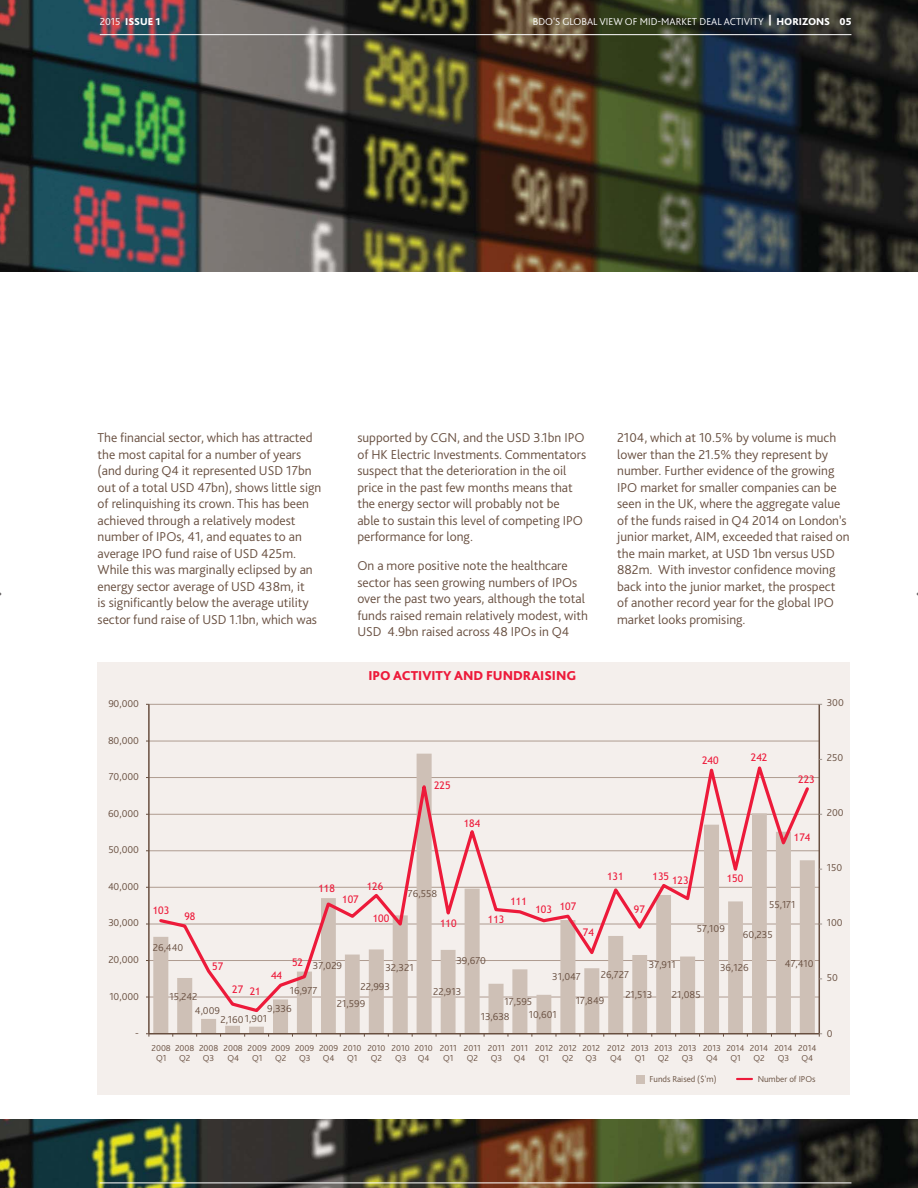
<style>
.page{position:relative;width:918px;height:1188px;background:#fff}
.page>*{position:absolute;margin:0;border:0;box-sizing:border-box;transform-origin:0 0}
.t1{font:300 13.5px/16.5px "Bliss Pro";color:#684f40}
.t2{font:800 13.5px "Bliss Pro";color:#ed1a3a}
.t3{font:300 10.5px/14.1px "Bliss Pro";color:#684f40}
.t4{font:10.5px "Trebuchet MS";color:#ed1a3a}
.t5{font:300 10.5px "Bliss Pro";color:#fff}
.t6{font:800 10.5px "Bliss Pro";color:#fff}
.t7{font:300 9px/10.5px "Bliss Pro";color:#684f40;text-align:center}
.t8{font:300 9px "Bliss Pro";color:#695141}
.s1{font-weight:300}
.s2{font-weight:800}
</style>
<div class="page">
<img style="left:0;top:0;width:918px;height:1188px">
<div style="left:0;top:273px;width:918px;height:846px;background:#fff"></div>
<hr style="left:100px;top:1183px;width:751px;height:1px;background:#fff">
<hr style="left:100px;top:34px;width:751px;height:1px;background:#fff">
<div style="left:97px;top:662px;width:753px;height:432px;background:#f4efec"></div>
<hr style="left:149px;top:704px;width:670px;height:1px;background:#af9c90">
<hr style="left:149px;top:741px;width:670px;height:1px;background:#af9c90">
<hr style="left:149px;top:777px;width:670px;height:1px;background:#af9c90">
<hr style="left:149px;top:814px;width:670px;height:1px;background:#af9c90">
<hr style="left:149px;top:851px;width:670px;height:1px;background:#af9c90">
<hr style="left:149px;top:887px;width:670px;height:1px;background:#af9c90">
<hr style="left:149px;top:924px;width:670px;height:1px;background:#af9c90">
<hr style="left:149px;top:960px;width:670px;height:1px;background:#af9c90">
<hr style="left:149px;top:997px;width:670px;height:1px;background:#af9c90">
<svg style="left:153px;top:754px;width:662px;height:279px;fill:#cec0b6"></svg>
<hr style="left:819px;top:704px;width:1px;height:330px;background:#684f40">
<hr style="left:148px;top:704px;width:2px;height:330px;background:#684f40">
<hr style="left:149px;top:1033px;width:670px;height:1px;background:#684f40">
<svg style="left:157px;top:755px;width:655px;height:259px"></svg>
<svg style="left:737px;top:1078px;width:15px;height:2px"></svg>
<div style="left:636px;top:1075px;width:8px;height:8px;background:#cec0b6"></div>
<p class="t6" style="left:100px;top:15px;width:62px"><span class="s1">2015</span> ISSUE 1</p>
<p class="t5" style="left:533px;top:17px;width:320px">BDO'S GLOBAL VIEW OF MID-MARKET DEAL ACTIVITY <span class="s2">| HORIZONS 05</span></p>
<p class="t1" style="left:98px;top:431px;width:225px">The financial sector, which has attracted the most capital for a number of years (and during Q4 it represented USD 17bn out of a total USD 47bn), shows little sign of relinquishing its crown. This has been achieved through a relatively modest number of IPOs, 41, and equates to an average IPO fund raise of USD 425m.<br>While this was marginally eclipsed by an energy sector average of USD 438m, it<br>is significantly below the average utility sector fund raise of USD 1.1bn, which was</p>
<p class="t1" style="left:357px;top:431px;width:230px">supported by CGN, and the USD 3.1bn IPO of HK Electric Investments. Commentators suspect that the deterioration in the oil price in the past few months means that the energy sector will probably not be<br>able to sustain this level of competing IPO performance for long.</p>
<p class="t1" style="left:357px;top:559px;width:232px">On a more positive note the healthcare sector has seen growing numbers of IPOs over the past two years, although the total funds raised remain relatively modest, with USD 4.9bn raised across 48 IPOs in Q4</p>
<p class="t3" style="left:108px;top:697px;width:32px">90,000</p>
<p class="t3" style="left:108px;top:734px;width:32px">80,000</p>
<p class="t3" style="left:109px;top:771px;width:32px">70,000</p>
<p class="t3" style="left:108px;top:807px;width:32px">60,000</p>
<p class="t3" style="left:109px;top:844px;width:32px">50,000</p>
<p class="t2" style="left:368px;top:668px;width:209px">IPO ACTIVITY AND FUNDRAISING</p>
<p class="t4" style="left:434px;top:779px;width:18px">225</p>
<p class="t4" style="left:464px;top:817px;width:18px">184</p>
<p class="t1" style="left:617px;top:431px;width:234px">2104, which at 10.5% by volume is much lower than the 21.5% they represent by number. Further evidence of the growing IPO market for smaller companies can be seen in the UK, where the aggregate value of the funds raised in Q4 2014 on London’s junior market, AIM, exceeded that raised on the main market, at USD 1bn versus USD 882m. With investor confidence moving back into the junior market, the prospect of another record year for the global IPO market looks promising.</p>
<p class="t4" style="left:702px;top:754px;width:18px">240</p>
<p class="t4" style="left:751px;top:751px;width:18px">242</p>
<p class="t3" style="left:827px;top:697px;width:19px">300</p>
<p class="t4" style="left:798px;top:773px;width:18px">223</p>
<p class="t4" style="left:794px;top:831px;width:18px">174</p>
<p class="t3" style="left:827px;top:752px;width:18px">250</p>
<p class="t3" style="left:827px;top:807px;width:18px">200</p>
<p class="t3" style="left:108px;top:880px;width:32px">40,000</p>
<p class="t3" style="left:108px;top:917px;width:32px">30,000</p>
<p class="t3" style="left:109px;top:953px;width:32px">20,000</p>
<p class="t3" style="left:110px;top:990px;width:31px">10,000</p>
<p class="t4" style="left:653px;top:872px;width:37px">135 123</p>
<p class="t4" style="left:607px;top:871px;width:18px">131</p>
<p class="t4" style="left:727px;top:872px;width:18px">150</p>
<p class="t4" style="left:367px;top:880px;width:18px">126</p>
<p class="t4" style="left:373px;top:913px;width:18px">100</p>
<p class="t4" style="left:318px;top:882px;width:18px">118</p>
<p class="t3" style="left:408px;top:887px;width:31px">76,558</p>
<p class="t4" style="left:342px;top:893px;width:18px">107</p>
<p class="t4" style="left:510px;top:895px;width:18px">111</p>
<p class="t3" style="left:769px;top:898px;width:28px">55,171</p>
<p class="t4" style="left:535px;top:902px;width:42px">103 107</p>
<p class="t4" style="left:634px;top:903px;width:13px">97</p>
<p class="t4" style="left:153px;top:904px;width:18px">103</p>
<p class="t4" style="left:184px;top:911px;width:13px">98</p>
<p class="t4" style="left:488px;top:913px;width:18px">113</p>
<p class="t4" style="left:440px;top:917px;width:18px">110</p>
<p class="t3" style="left:697px;top:923px;width:30px">57,109</p>
<p class="t3" style="left:720px;top:961px;width:30px">36,126</p>
<p class="t4" style="left:583px;top:926px;width:13px">74</p>
<p class="t3" style="left:743px;top:928px;width:31px">60,235</p>
<p class="t3" style="left:153px;top:941px;width:32px">26,440</p>
<p class="t3" style="left:456px;top:955px;width:31px">39,670</p>
<p class="t4" style="left:292px;top:956px;width:13px">52</p>
<p class="t3" style="left:785px;top:958px;width:30px">47,410</p>
<p class="t3" style="left:649px;top:958px;width:28px">37,911</p>
<p class="t3" style="left:672px;top:989px;width:30px">21,085</p>
<p class="t3" style="left:313px;top:960px;width:31px">37,029</p>
<p class="t3" style="left:337px;top:997px;width:30px">21,599</p>
<p class="t4" style="left:212px;top:960px;width:13px">57</p>
<p class="t3" style="left:385px;top:961px;width:30px">32,321</p>
<p class="t3" style="left:625px;top:966px;width:28px;line-height:19.5px;text-indent:-25px">26,727<br>21,513</p>
<p class="t4" style="left:271px;top:969px;width:13px">44</p>
<p class="t3" style="left:552px;top:971px;width:30px">31,047</p>
<p class="t3" style="left:576px;top:995px;width:30px">17,849</p>
<p class="t3" style="left:361px;top:981px;width:31px">22,993</p>
<p class="t4" style="left:232px;top:984px;width:30px">27 21</p>
<p class="t3" style="left:290px;top:985px;width:29px">16,977</p>
<p class="t3" style="left:433px;top:985px;width:30px">22,913</p>
<p class="t3" style="left:195px;top:990px;width:27px;text-indent:-26px">15,242<br>4,009</p>
<p class="t3" style="left:529px;top:996px;width:30px;line-height:12.8px;text-indent:-24px">17,595<br>10,601</p>
<p class="t3" style="left:267px;top:1002px;width:26px">9,336</p>
<p class="t3" style="left:481px;top:1011px;width:30px">13,638</p>
<p class="t3" style="left:220px;top:1013px;width:48px">2,160 1,901</p>
<p class="t3" style="left:827px;top:862px;width:17px">150</p>
<p class="t3" style="left:827px;top:917px;width:17px">100</p>
<p class="t3" style="left:827px;top:972px;width:13px">50</p>
<p class="t3" style="left:135px;top:1027px;width:5px">-</p>
<p class="t3" style="left:827px;top:1027px;width:7px">0</p>
<p class="t7" style="left:152px;top:1043px;width:21px">2008<br>Q1</p>
<p class="t7" style="left:175px;top:1043px;width:21px">2008<br>Q2</p>
<p class="t7" style="left:199px;top:1043px;width:21px">2008<br>Q3</p>
<p class="t7" style="left:223px;top:1043px;width:21px">2008<br>Q4</p>
<p class="t7" style="left:248px;top:1043px;width:21px">2009<br>Q1</p>
<p class="t7" style="left:271px;top:1043px;width:21px">2009<br>Q2</p>
<p class="t7" style="left:295px;top:1043px;width:21px">2009<br>Q3</p>
<p class="t7" style="left:319px;top:1043px;width:21px">2009<br>Q4</p>
<p class="t7" style="left:343px;top:1043px;width:20px">2010<br>Q1</p>
<p class="t7" style="left:367px;top:1043px;width:20px">2010<br>Q2</p>
<p class="t7" style="left:392px;top:1043px;width:20px">2010<br>Q3</p>
<p class="t7" style="left:415px;top:1043px;width:20px">2010<br>Q4</p>
<p class="t7" style="left:440px;top:1043px;width:18px">2011<br>Q1</p>
<p class="t7" style="left:464px;top:1043px;width:18px">2011<br>Q2</p>
<p class="t7" style="left:488px;top:1043px;width:18px">2011<br>Q3</p>
<p class="t7" style="left:511px;top:1043px;width:18px;text-align:left">2011<br>Q4</p>
<p class="t7" style="left:535px;top:1043px;width:19px">2012<br>Q1</p>
<p class="t7" style="left:559px;top:1043px;width:19px">2012<br>Q2</p>
<p class="t7" style="left:582px;top:1043px;width:19px">2012<br>Q3</p>
<p class="t7" style="left:607px;top:1043px;width:19px">2012<br>Q4</p>
<p class="t7" style="left:631px;top:1043px;width:19px">2013<br>Q1</p>
<p class="t7" style="left:655px;top:1043px;width:19px">2013<br>Q2</p>
<p class="t7" style="left:679px;top:1043px;width:19px">2013<br>Q3</p>
<p class="t7" style="left:703px;top:1043px;width:19px">2013<br>Q4</p>
<p class="t7" style="left:726px;top:1043px;width:20px">2014<br>Q1</p>
<p class="t7" style="left:750px;top:1043px;width:20px">2014<br>Q2</p>
<p class="t7" style="left:774px;top:1043px;width:20px">2014<br>Q3</p>
<p class="t7" style="left:798px;top:1043px;width:20px">2014<br>Q4</p>
<p class="t8" style="left:649px;top:1075px;width:69px">Funds Raised ($'m)</p>
<p class="t8" style="left:758px;top:1075px;width:59px">Number of IPOs</p>
</div>
